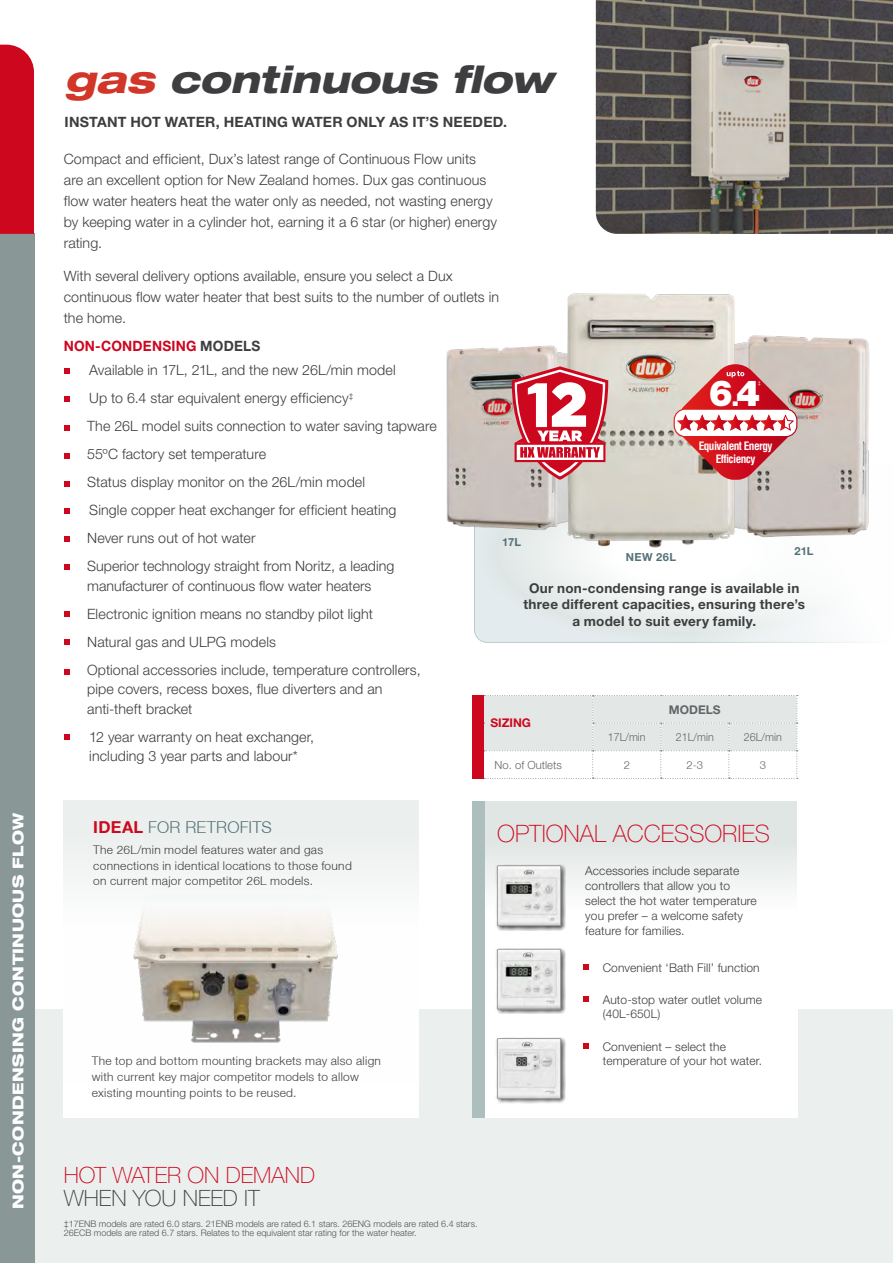
<style>
.page{position:relative;width:893px;height:1263px;background:#fff}
.page>*{position:absolute;margin:0;border:0;box-sizing:border-box;transform-origin:0 0}
.t1{font:italic 800 expanded 37.5px "Helvetica Neue LT Std";color:#3e3d40}
.t2{font:900 36px "Helvetica Neue LT Std";color:#fff}
.t3{font:100 24px "Helvetica Neue LT Std";color:#cd071e}
.t4{font:100 22.5px "Helvetica Neue";color:#cd071e}
.t5{font:100 22.5px "Helvetica Neue";letter-spacing:-.005em;color:#3e3d40}
.t6{font:300 16.35px "Helvetica Neue LT";letter-spacing:.015em;color:#557178}
.t7{font:800 expanded 15px "Helvetica Neue LT Std";letter-spacing:.025em;color:#fff}
.t8{font:300 14.25px/28px "Helvetica Neue LT Std";letter-spacing:.01em;color:#3e3d40}
.t9{font:700 14.25px "Helvetica Neue";letter-spacing:.015em;color:#3e3d40}
.t10{font:700 13.5px/16.5px "Helvetica Neue LT Std";letter-spacing:.02em;color:#3e3d40;text-align:center}
.t11{font:300 12px/15px "Helvetica Neue LT Std";letter-spacing:.01em;color:#3e3d40}
.t12{font:300 12px/15.8px "Helvetica Neue LT";letter-spacing:.025em;color:#3e3d40}
.t13{font:700 12px "Helvetica Neue LT Std";color:#cd071e}
.t14{font:700 12px "Helvetica Neue LT Std";color:#646567}
.t15{font:700 condensed 11.4px/13.6px "Helvetica";letter-spacing:-.05em;color:#fff;text-align:center}
.t16{font:300 11.25px "Helvetica Neue LT Std";color:#646567;scale:.95 1}
.t17{font:300 11.25px "Helvetica Neue LT Std";color:#646567}
.t18{font:300 11.25px "Helvetica Neue LT";color:#646567}
.t19{font:700 11.1px "Helvetica Neue LT Std";letter-spacing:.025em;color:#557178}
.t20{font:300 9px/9px "Helvetica Neue LT Std";color:#535355}
.t21{font:300 5.7px "Helvetica Neue LT Std";color:#fff}
.s1{color:#d13629}
.s2{font-weight:700;color:#cd071e}
.s3{font-weight:700}
.s4{font-size:23.25px}
</style>
<div class="page">
<div style="left:23px;top:1009px;width:870px;height:254px;background:#ebefee"></div>
<svg style="left:474px;top:538px;width:389px;height:105px"></svg>
<div style="left:476px;top:801px;width:321px;height:316px;background:#e0e6e4"></div>
<svg style="left:485px;top:865px;width:313px;height:252px;background:#fdfdfd"></svg>
<div style="left:473px;top:801px;width:12px;height:316px;background:#adbfbc"></div>
<svg style="left:583px;top:964px;width:6px;height:6px"></svg>
<svg style="left:583px;top:996px;width:6px;height:6px"></svg>
<svg style="left:583px;top:1043px;width:6px;height:6px"></svg>
<div style="left:495px;top:864px;width:71px;height:66px;background:#000;opacity:.75"></div>
<img style="left:499px;top:868px;width:60px;height:56px">
<div style="left:497px;top:866px;width:64px;height:60px;border:1px solid #9c9e9f"></div>
<div style="left:495px;top:947px;width:71px;height:67px;background:#000;opacity:.75"></div>
<img style="left:499px;top:951px;width:60px;height:56px">
<div style="left:497px;top:949px;width:64px;height:60px;border:1px solid #9c9e9f"></div>
<div style="left:495px;top:1037px;width:71px;height:66px;background:#000;opacity:.75"></div>
<img style="left:499px;top:1040px;width:60px;height:57px">
<div style="left:497px;top:1038px;width:64px;height:61px;border:1px solid #9c9e9f"></div>
<div style="left:0;top:234px;width:34px;height:1029px;background:#899897"></div>
<div style="left:0;top:45px;width:34px;height:189px;background:#cd071e"></div>
<img style="left:596px;top:0;width:297px;height:234px">
<svg style="left:64px;top:368px;width:6px;height:6px"></svg>
<svg style="left:64px;top:396px;width:6px;height:6px"></svg>
<svg style="left:64px;top:426px;width:6px;height:5px"></svg>
<svg style="left:64px;top:454px;width:6px;height:5px"></svg>
<svg style="left:64px;top:482px;width:6px;height:5px"></svg>
<svg style="left:64px;top:508px;width:6px;height:6px"></svg>
<svg style="left:64px;top:536px;width:6px;height:6px"></svg>
<svg style="left:64px;top:564px;width:6px;height:6px"></svg>
<svg style="left:64px;top:611px;width:6px;height:6px"></svg>
<svg style="left:64px;top:639px;width:6px;height:6px"></svg>
<svg style="left:64px;top:669px;width:6px;height:6px"></svg>
<svg style="left:64px;top:734px;width:6px;height:6px"></svg>
<img style="left:446px;top:345px;width:102px;height:193px">
<img style="left:717px;top:335px;width:153px;height:235px">
<img style="left:548px;top:293px;width:216px;height:275px">
<svg style="left:512px;top:366px;width:96px;height:114px"></svg>
<div style="left:64px;top:835px;width:355px;height:282px;background:#fff"></div>
<div style="left:64px;top:801px;width:355px;height:282px;background:linear-gradient(to right,#f6f7f7,#f6f8f7)"></div>
<img style="left:133px;top:922px;width:205px;height:121px">
<svg style="left:484px;top:695px;width:314px;height:84px"></svg>
<div style="left:473px;top:695px;width:11px;height:84px;background:#cd071e"></div>
<svg style="left:675px;top:364px;width:121px;height:116px;background:#d67a7d"></svg>
<p class="t7" style="left:8px;top:1209px;width:398px;rotate:-90deg">NON-CONDENSING CONTINUOUS FLOW</p>
<h1 class="t1" style="left:65px;top:56px;width:490px"><span class="s1">gas</span> continuous flow</h1>
<p class="t9" style="left:65px;top:113px;width:444px">INSTANT HOT WATER, HEATING WATER ONLY AS IT’S NEEDED.</p>
<p class="t8" style="left:64px;top:148px;width:435px;line-height:21px">Compact and efficient, Dux’s latest range of Continuous Flow units are an excellent option for New Zealand homes. Dux gas continuous flow water heaters heat the water only as needed, not wasting energy by keeping water in a cylinder hot, earning it a 6 star (or higher) energy rating.</p>
<p class="t8" style="left:64px;top:266px;width:437px;line-height:21px">With several delivery options available, ensure you select a Dux continuous flow water heater that best suits to the number of outlets in the home.</p>
<p class="t8" style="left:89px;top:333px;width:308px;line-height:24.6px;text-indent:-25px"><span class="s2">NON-CONDENSING</span> <span class="s3">MODELS<br></span>Available in 17L, 21L, and the new 26L/min model</p>
<p class="t8" style="left:87px;top:384px;width:351px">Up to 6.4 star equivalent energy efficiency<sup>‡<br></sup>The 26L model suits connection to water saving tapware 55oC factory set temperature<br>Status display monitor on the 26L/min model<br>Single copper heat exchanger for efficient heating<br>Never runs out of hot water<br>Superior technology straight from Noritz, a leading</p>
<p class="t8" style="left:87px;top:571px;width:335px">manufacturer of continuous flow water heaters Electronic ignition means no standby pilot light Natural gas and ULPG models<br>Optional accessories include, temperature controllers,</p>
<p class="t8" style="left:87px;top:679px;width:297px;line-height:19.5px">pipe covers, recess boxes, flue diverters and an anti-theft bracket</p>
<p class="t8" style="left:89px;top:727px;width:226px;line-height:19.5px">12 year warranty on heat exchanger, including 3 year parts and labour*</p>
<p class="t6" style="left:93px;top:818px;width:180px"><span class="s2">IDEAL</span> FOR RETROFITS</p>
<p class="t12" style="left:93px;top:841px;width:260px">The 26L/min model features water and gas connections in identical locations to those found on current major competitor 26L models.</p>
<p class="t12" style="left:92px;top:1053px;width:291px">The top and bottom mounting brackets may also align with current key major competitor models to allow existing mounting points to be reused.</p>
<h2 class="t2" style="left:709px;top:371px;width:53px">6<span class="s4">.</span>4</h2>
<p class="t21" style="left:758px;top:380px;width:5px">‡</p>
<p class="t15" style="left:699px;top:438px;width:75px">Equivalent Energy<br>Efficiency</p>
<p class="t19" style="left:502px;top:535px;width:20px">17L</p>
<p class="t19" style="left:794px;top:544px;width:21px">21L</p>
<p class="t19" style="left:626px;top:550px;width:52px">NEW 26L</p>
<p class="t10" style="left:523px;top:579px;width:283px">Our non-condensing range is available in three different capacities, ensuring there’s a model to suit every family.</p>
<p class="t13" style="left:490px;top:716px;width:42px">SIZING</p>
<p class="t14" style="left:669px;top:702px;width:53px">MODELS</p>
<p class="t16" style="left:608px;top:730px;width:41px">17L/min</p>
<p class="t16" style="left:676px;top:730px;width:41px">21L/min</p>
<p class="t16" style="left:744px;top:730px;width:41px">26L/min</p>
<p class="t17" style="left:495px;top:758px;width:69px">No. of Outlets</p>
<p class="t18" style="left:624px;top:758px;width:8px">2</p>
<p class="t18" style="left:686px;top:758px;width:18px">2-3</p>
<p class="t18" style="left:760px;top:758px;width:8px">3</p>
<h3 class="t3" style="left:497px;top:820px;width:274px">OPTIONAL ACCESSORIES</h3>
<p class="t11" style="left:585px;top:863px;width:173px">Accessories include separate controllers that allow you to select the hot water temperature you prefer – a welcome safety feature for families.</p>
<p class="t11" style="left:603px;top:960px;width:158px">Convenient ‘Bath Fill’ function</p>
<p class="t11" style="left:603px;top:992px;width:161px;line-height:14.4px">Auto-stop water outlet volume (40L-650L)</p>
<p class="t11" style="left:603px;top:1039px;width:161px;line-height:14.4px">Convenient – select the temperature of your hot water.</p>
<h3 class="t4" style="left:64px;top:1162px;width:253px">HOT WATER ON DEMAND</h3>
<h3 class="t5" style="left:64px;top:1185px;width:197px">WHEN YOU NEED IT</h3>
<p class="t20" style="left:64px;top:1219px;width:415px">‡17ENB models are rated 6.0 stars. 21ENB models are rated 6.1 stars. 26ENG models are rated 6.4 stars.<br>26ECB models are rated 6.7 stars. Relates to the equivalent star rating for the water heater.</p>
</div>
